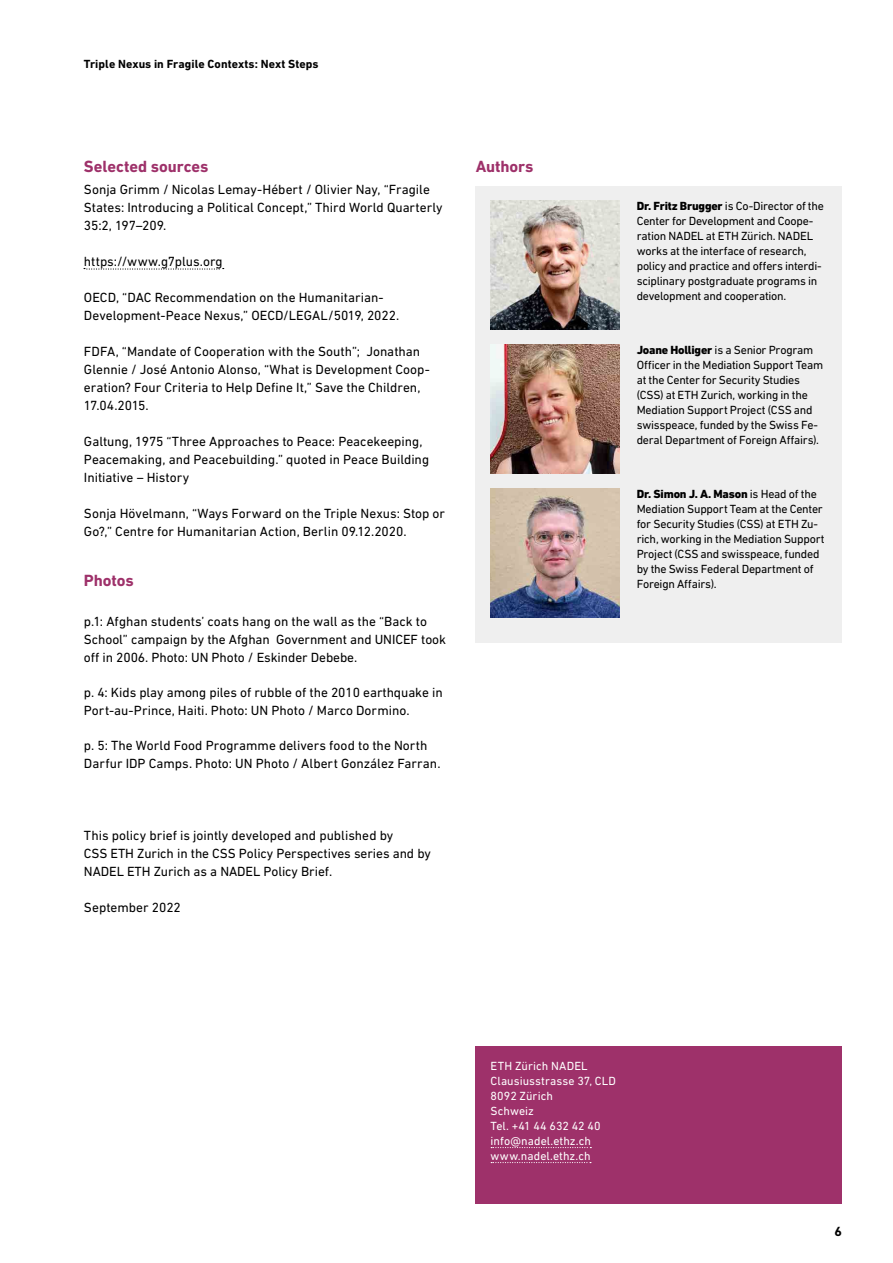
<style>
.page{position:relative;width:893px;height:1263px;background:#fff}
.page>*{position:absolute;margin:0;border:0;box-sizing:border-box;transform-origin:0 0}
.t1{font:700 16.5px "DIN Next W1 G";letter-spacing:-.005em;color:#9e316a}
.t2{font:13.5px/18px "DIN Next W1 G";color:#000}
.t3{font:700 13.5px "DIN Next W1 G";color:#000}
.t4{font:12px/15px "DIN Next W1 G";letter-spacing:-.02em;color:#000}
.t5{font:12px/15px "DIN Next W1 G";letter-spacing:.005em;color:#fff}
.t6{font:700 12px "DIN Next W1 G";letter-spacing:.005em;color:#000}
.s1{font-weight:800}
</style>
<div class="page">
<div style="left:476px;top:1046px;width:366px;height:157px;background:#9e316a"></div>
<svg style="left:491px;top:1147px;width:100px;height:1px"></svg>
<svg style="left:491px;top:1162px;width:100px;height:1px"></svg>
<div style="left:476px;top:186px;width:366px;height:456px;background:#efefef"></div>
<img style="left:491px;top:345px;width:129px;height:129px">
<img style="left:491px;top:201px;width:129px;height:129px">
<img style="left:491px;top:489px;width:129px;height:129px">
<svg style="left:84px;top:268px;width:140px;height:2px"></svg>
<p class="t6" style="left:84px;top:57px;width:236px">Triple Nexus in Fragile Contexts: Next Steps</p>
<p class="t1" style="left:84px;top:156px;width:126px">Selected sources</p>
<p class="t2" style="left:84px;top:180px;width:360px">Sonja Grimm / Nicolas Lemay-Hébert / Olivier Nay, “Fragile<br>States: Introducing a Political Concept,” Third World Quarterly<br>35:2, 197–209.</p>
<p class="t2" style="left:84px;top:252px;width:140px">https://www.g7plus.org</p>
<p class="t2" style="left:84px;top:288px;width:317px">OECD, “DAC Recommendation on the Humanitarian-<br>Development-Peace Nexus,” OECD/LEGAL/5019, 2022.</p>
<p class="t2" style="left:84px;top:342px;width:348px">FDFA, “Mandate of Cooperation with the South”; Jonathan Glennie / José Antonio Alonso, “What is Development Coop&shy;eration? Four Criteria to Help Define It,” Save the Children, 17.04.2015.</p>
<p class="t2" style="left:84px;top:432px;width:347px">Galtung, 1975 “Three Approaches to Peace: Peacekeeping,<br>Peacemaking, and Peacebuilding.” quoted in Peace Building<br>Initiative – History</p>
<p class="t2" style="left:84px;top:504px;width:363px">Sonja Hövelmann, “Ways Forward on the Triple Nexus: Stop or<br>Go?,” Centre for Humanitarian Action, Berlin 09.12.2020.</p>
<p class="t1" style="left:84px;top:570px;width:51px">Photos</p>
<p class="t2" style="left:84px;top:612px;width:364px">p.1: Afghan students’ coats hang on the wall as the “Back to<br>School” campaign by the Afghan Government and UNICEF took off in 2006. Photo: UN Photo / Eskinder Debebe.</p>
<p class="t2" style="left:84px;top:683px;width:360px">p. 4: Kids play among piles of rubble of the 2010 earthquake in<br>Port-au-Prince, Haiti. Photo: UN Photo / Marco Dormino.</p>
<p class="t2" style="left:84px;top:736px;width:358px">p. 5: The World Food Programme delivers food to the North<br>Darfur IDP Camps. Photo: UN Photo / Albert González Farran.</p>
<p class="t2" style="left:84px;top:826px;width:348px">This policy brief is jointly developed and published by<br>CSS ETH Zurich in the CSS Policy Perspectives series and by<br>NADEL ETH Zurich as a NADEL Policy Brief.</p>
<p class="t2" style="left:84px;top:898px;width:98px">September 2022</p>
<p class="t1" style="left:476px;top:156px;width:59px">Authors</p>
<p class="t4" style="left:637px;top:198px;width:189px"><span class="s1">Dr. Fritz Brugger</span> is Co-Director of the Center for Development and Coope&shy;ration NADEL at ETH Zürich. NADEL works at the interface of research, policy and practice and offers interdi&shy;sciplinary postgraduate programs in development and cooperation.</p>
<p class="t4" style="left:637px;top:342px;width:188px"><span class="s1">Joane Holliger</span> is a Senior Program Officer in the Mediation Support Team at the Center for Security Studies (CSS) at ETH Zurich, working in the Mediation Support Project (CSS and swisspeace, funded by the Swiss Fe&shy;deral Department of Foreign Affairs).</p>
<p class="t4" style="left:637px;top:486px;width:189px"><span class="s1">Dr. Simon J. A. Mason</span> is Head of the Mediation Support Team at the Center for Security Studies (CSS) at ETH Zu&shy;rich, working in the Mediation Support Project (CSS and swisspeace, funded by the Swiss Federal Department of Foreign Affairs).</p>
<p class="t5" style="left:491px;top:1058px;width:127px">ETH Zürich NADEL<br>Clausiusstrasse 37, CLD<br>8092 Zürich<br>Schweiz<br>Tel. +41 44 632 42 40 info@nadel.ethz.ch www.nadel.ethz.ch</p>
<p class="t3" style="left:834px;top:1223px;width:9px">6</p>
</div>
